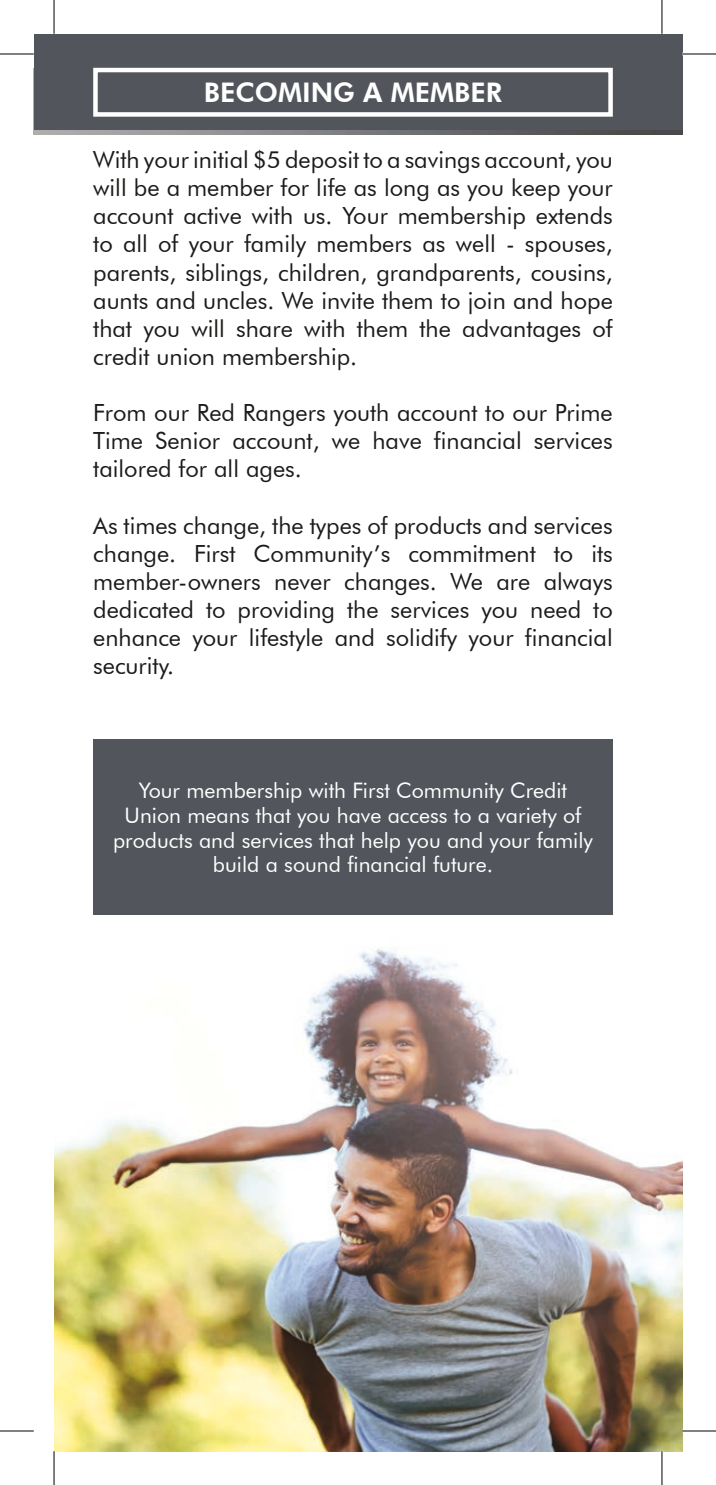
<style>
.page{position:relative;width:716px;height:1485px;background:#fff}
.page>*{position:absolute;margin:0;border:0;box-sizing:border-box;transform-origin:0 0}
.t1{font:800 27px "Futura BT";color:#fff}
.t2{font:23.62px/28.1px "Futura BT";color:#1c1b1a;text-align:justify}
.t3{font:21.38px/24.8px "Futura BT";color:#fff;text-align:center}
</style>
<div class="page">
<svg style="left:34px;top:129px;width:648px;height:6px;background:#737474"></svg>
<div style="left:34px;top:34px;width:648px;height:95px;background:#52555b"></div>
<img style="left:54px;top:949px;width:628px;height:502px">
<div style="left:93px;top:740px;width:519px;height:175px;background:#52555b"></div>
<div style="left:93px;top:68px;width:519px;height:49px;background:#52555b;border:4px solid #fff"></div>
<hr style="left:0;top:54px;width:34px;height:1px;background:#000">
<hr style="left:682px;top:54px;width:34px;height:1px;background:#000">
<hr style="left:0;top:1431px;width:34px;height:1px;background:#000">
<hr style="left:682px;top:1431px;width:34px;height:1px;background:#000">
<hr style="left:54px;top:0;width:1px;height:34px;background:#000">
<hr style="left:54px;top:1451px;width:1px;height:34px;background:#000">
<hr style="left:661px;top:0;width:1px;height:34px;background:#000">
<hr style="left:661px;top:1451px;width:1px;height:34px;background:#000">
<p class="t1" style="left:204px;top:76px;width:300px">BECOMING A MEMBER</p>
<p class="t2" style="left:93px;top:145px;width:521px">With your initial $5 deposit to a savings account, you will be a member for life as long as you keep your account active with us. Your membership extends to all of your family members as well - spouses, parents, siblings, children, grandparents, cousins, aunts and uncles. We invite them to join and hope that you will share with them the advantages of credit union membership.</p>
<p class="t2" style="left:93px;top:398px;width:521px">From our Red Rangers youth account to our Prime Time Senior account, we have financial services tailored for all ages.</p>
<p class="t2" style="left:93px;top:511px;width:521px">As times change, the types of products and services change. First Community’s commitment to its member-owners never changes. We are always dedicated to providing the services you need to enhance your lifestyle and solidify your financial security.</p>
<p class="t3" style="left:113px;top:778px;width:481px">Your membership with First Community Credit Union means that you have access to a variety of products and services that help you and your family build a sound financial future.</p>
</div>
